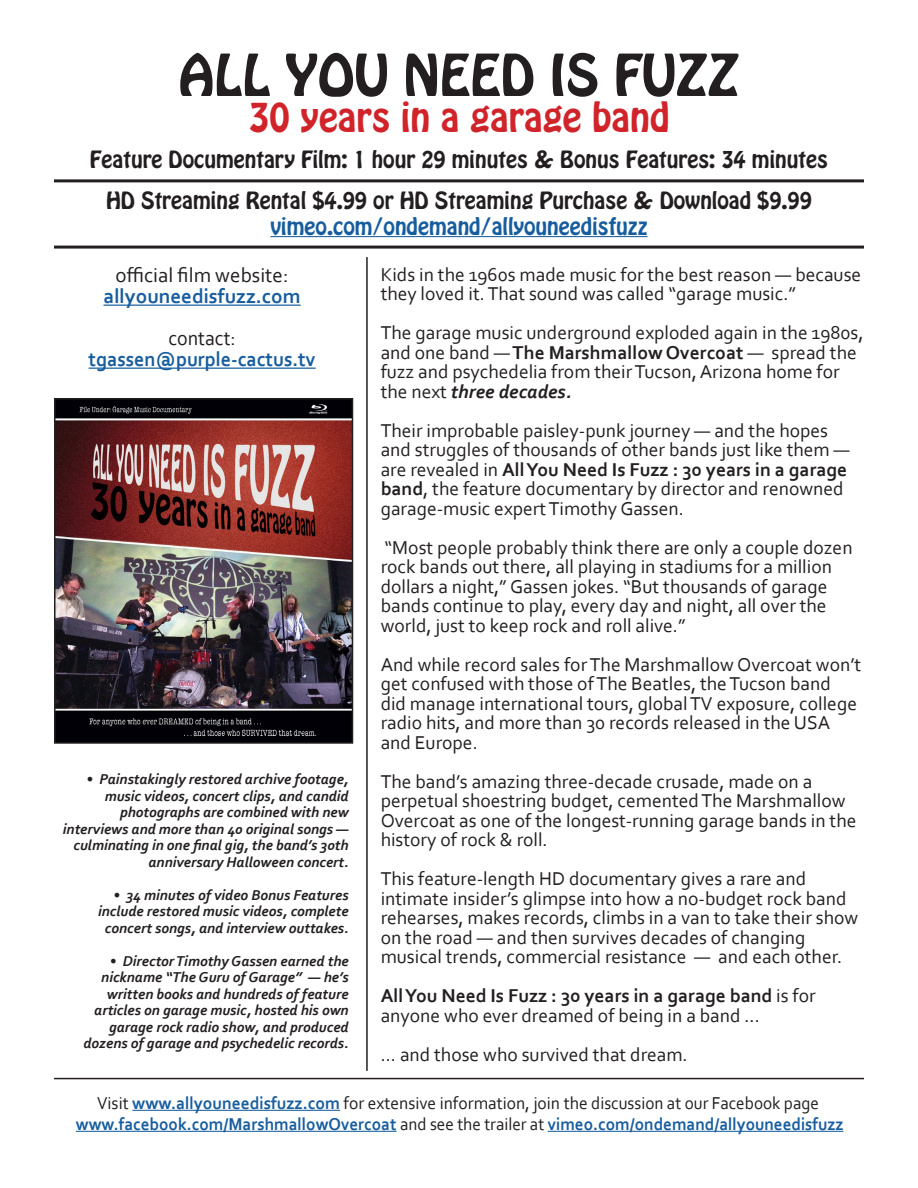
<style>
.page{position:relative;width:918px;height:1188px;background:#fff}
.page>*{position:absolute;margin:0;border:0;box-sizing:border-box;transform-origin:0 0}
.t1{font:51px "Hobo Std";color:#231f20}
.t2{font:36px "Hobo Std";color:#d1232a}
.t3{font:21px/25.2px "Hobo Std";color:#231f20;text-align:center}
.t4{font:21px/21px "Corbel";color:#231f20;text-align:center}
.t5{font:700 21px/21px "Corbel";color:#175d9e;text-align:center;scale:.95 1}
.t6{font:19.5px/19.5px "Corbel";color:#231f20}
.t7{font:700 18px "Corbel";color:#175d9e;scale:.95 1}
.t8{font:18px "Corbel";color:#231f20}
.t9{font:italic 700 15px/16.5px "Corbel";color:#231f20;text-align:right}
.s1{color:#175d9e}
.s2{font-weight:700;color:#175d9e}
.s3{font-weight:400;color:#231f20}
.s4{font-weight:700}
.s5{font-weight:700;font-style:italic}
</style>
<div class="page">
<hr style="left:104px;top:305px;width:197px;height:1px;background:#175d9e">
<hr style="left:89px;top:368px;width:227px;height:1px;background:#175d9e">
<img style="left:57px;top:401px;width:293px;height:340px">
<div style="left:54px;top:398px;width:299px;height:346px;border:2px solid #231f20"></div>
<hr style="left:54px;top:179px;width:810px;height:3px;background:#231f20">
<hr style="left:132px;top:1110px;width:208px;height:1px;background:#175d9e">
<hr style="left:76px;top:1131px;width:321px;height:1px;background:#175d9e">
<hr style="left:548px;top:1131px;width:295px;height:1px;background:#175d9e">
<hr style="left:54px;top:1078px;width:810px;height:1px;background:#231f20">
<hr style="left:366px;top:257px;width:2px;height:814px;background:#231f20">
<hr style="left:270px;top:236px;width:378px;height:1px;background:#175d9e">
<hr style="left:54px;top:246px;width:810px;height:3px;background:#231f20">
<p class="t1" style="left:179px;top:40px;width:562px">ALL YOU NEED IS FUZZ</p>
<p class="t2" style="left:248px;top:92px;width:423px">30 years in a garage band</p>
<p class="t3" style="left:90px;top:147px;width:740px">Feature Documentary Film: 1 hour 29 minutes &amp; Bonus Features: 34 minutes</p>
<p class="t3" style="left:106px;top:188px;width:707px">HD Streaming Rental $4.99 or HD Streaming Purchase &amp; Download $9.99 <span class="s1">vimeo.com/ondemand/allyouneedisfuzz</span></p>
<p class="t4" style="left:104px;top:264px;width:199px">official film website: <span class="s2">allyouneedisfuzz.com</span></p>
<p class="t5" style="left:89px;top:327px;width:241px"><span class="s3">contact: </span>tgassen@purple-cactus.tv</p>
<p class="t9" style="left:87px;top:771px;width:264px">• Painstakingly restored archive footage,</p>
<p class="t9" style="left:105px;top:787px;width:245px">music videos, concert clips, and candid</p>
<p class="t9" style="left:120px;top:804px;width:230px">photographs are combined with new</p>
<p class="t9" style="left:63px;top:820px;width:287px">interviews and more than 40 original songs —</p>
<p class="t9" style="left:74px;top:837px;width:277px">culminating in one final gig, the band’s 30th</p>
<p class="t9" style="left:149px;top:853px;width:202px">anniversary Halloween concert.</p>
<p class="t9" style="left:98px;top:886px;width:252px">• 34 minutes of video Bonus Features include restored music videos, complete</p>
<p class="t9" style="left:105px;top:919px;width:245px">concert songs, and interview outtakes.</p>
<p class="t9" style="left:83px;top:952px;width:267px">• Director Timothy Gassen earned the nickname “The Guru of Garage” — he’s written books and hundreds of feature articles on garage music, hosted his own garage rock radio show, and produced dozens of garage and psychedelic records.</p>
<p class="t6" style="left:381px;top:264px;width:482px">Kids in the 1960s made music for the best reason — because they loved it. That sound was called “garage music.”</p>
<p class="t6" style="left:381px;top:322px;width:484px">The garage music underground exploded again in the 1980s, and one band — <span class="s4">The Marshmallow Overcoat</span> — spread the fuzz and psychedelia from their Tucson, Arizona home for the next <span class="s5">three decades.</span></p>
<p class="t6" style="left:381px;top:420px;width:471px">Their improbable paisley-punk journey — and the hopes and struggles of thousands of other bands just like them — are revealed in <span class="s4">All You Need Is Fuzz : 30 years in a garage band</span>, the feature documentary by director and renowned garage-music expert Timothy Gassen.</p>
<p class="t6" style="left:381px;top:537px;width:473px">“Most people probably think there are only a couple dozen rock bands out there, all playing in stadiums for a million dollars a night,” Gassen jokes. “But thousands of garage bands continue to play, every day and night, all over the world, just to keep rock and roll alive.”</p>
<p class="t6" style="left:381px;top:654px;width:482px">And while record sales for The Marshmallow Overcoat won’t get confused with those of The Beatles, the Tucson band<br>did manage international tours, global TV exposure, college radio hits, and more than 30 records released in the USA and Europe.</p>
<p class="t6" style="left:381px;top:771px;width:477px">The band’s amazing three-decade crusade, made on a perpetual shoestring budget, cemented The Marshmallow Overcoat as one of the longest-running garage bands in the history of rock &amp; roll.</p>
<p class="t6" style="left:381px;top:868px;width:479px">This feature-length HD documentary gives a rare and intimate insider’s glimpse into how a no-budget rock band rehearses, makes records, climbs in a van to take their show on the road — and then survives decades of changing musical trends, commercial resistance — and each other.</p>
<p class="t6" style="left:381px;top:985px;width:437px"><span class="s4">All You Need Is Fuzz : 30 years in a garage band</span> is for anyone who ever dreamed of being in a band ...</p>
<p class="t6" style="left:381px;top:1044px;width:309px">... and those who survived that dream.</p>
<p class="t8" style="left:97px;top:1092px;width:724px">Visit <span class="s2">www.allyouneedisfuzz.com</span> for extensive information, join the discussion at our Facebook page</p>
<p class="t7" style="left:76px;top:1113px;width:809px">www.facebook.com/MarshmallowOvercoat <span class="s3">and see the trailer at</span> vimeo.com/ondemand/allyouneedisfuzz</p>
</div>
